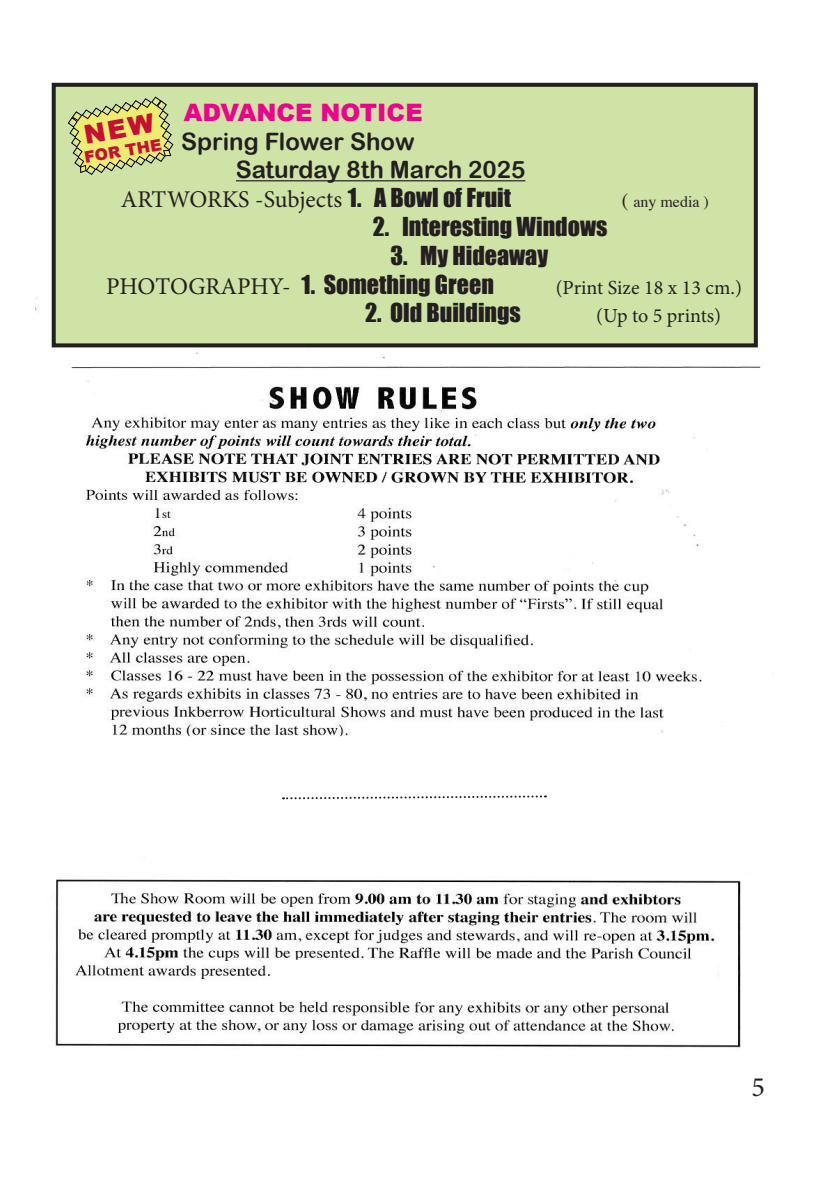
<style>
.page{position:relative;width:840px;height:1191px;background:#fff}
.page>*{position:absolute;margin:0;border:0;box-sizing:border-box;transform-origin:0 0}
.t1{font:28px "Minion Pro";color:#231f20}
.t2{font:24px "Impact";color:#231f20}
.t3{font:24px "Arial Rounded MT Bold";color:#231f20}
.t4{font:24px "Minion Pro";color:#231f20}
.t5{font:900 24px "Arial";color:#ed028c}
.t6{font:20px "Minion Pro";color:#231f20}
.t7{font:16px "Times";color:#231f20}
.t8{font:900 16px "Arial";color:#c60f35}
.s1{font-family:"Impact"}
.s2{font-size:20px}
.s3{font-family:"Minion Pro"}
</style>
<div class="page">
<img style="left:35px;top:190px;width:726px;height:858px">
<div style="left:730px;top:813px;width:42px;height:22px;background:#fff"></div>
<div style="left:54px;top:85px;width:701px;height:260px;background:#cfe3a6"></div>
<hr style="left:236px;top:180px;width:289px;height:1px;background:#231f20">
<div style="left:52px;top:83px;width:705px;height:264px;border:4px solid #231f20"></div>
<div style="left:59px;top:736px;width:671px;height:99px;background:#fff"></div>
<div style="left:272px;top:959px;width:444px;height:37px;background:#fff"></div>
<svg style="left:283px;top:795px;width:262px;height:5px"></svg>
<svg style="left:67px;top:96px;width:107px;height:79px"></svg>
<p class="t5" style="left:184px;top:95px;width:240px">ADVANCE NOTICE</p>
<p class="t3" style="left:181px;top:127px;width:235px">Spring Flower Show</p>
<p class="t3" style="left:236px;top:156px;width:291px">Saturday 8th March 2025</p>
<p class="t4" style="left:121px;top:183px;width:391px">ARTWORKS -Subjects <span class="s1">1. A Bowl of Fruit</span></p>
<p class="t7" style="left:621px;top:187px;width:89px"><span class="s2">(</span> any media )</p>
<p class="t2" style="left:372px;top:208px;width:236px">2. Interesting Windows</p>
<p class="t2" style="left:390px;top:237px;width:159px">3. My Hideaway</p>
<p class="t2" style="left:106px;top:266px;width:389px"><span class="s3">PHOTOGRAPHY-</span> 1. Something Green</p>
<p class="t6" style="left:555px;top:274px;width:188px">(Print Size 18 x 13 cm.)</p>
<p class="t2" style="left:365px;top:294px;width:157px">2. Old Buildings</p>
<p class="t6" style="left:595px;top:303px;width:126px">(Up to 5 prints)</p>
<p class="t8" style="left:82px;top:146px;width:80px;rotate:-10deg">FOR THE</p>
<p class="t1" style="left:751px;top:1068px;width:15px">5</p>
</div>
